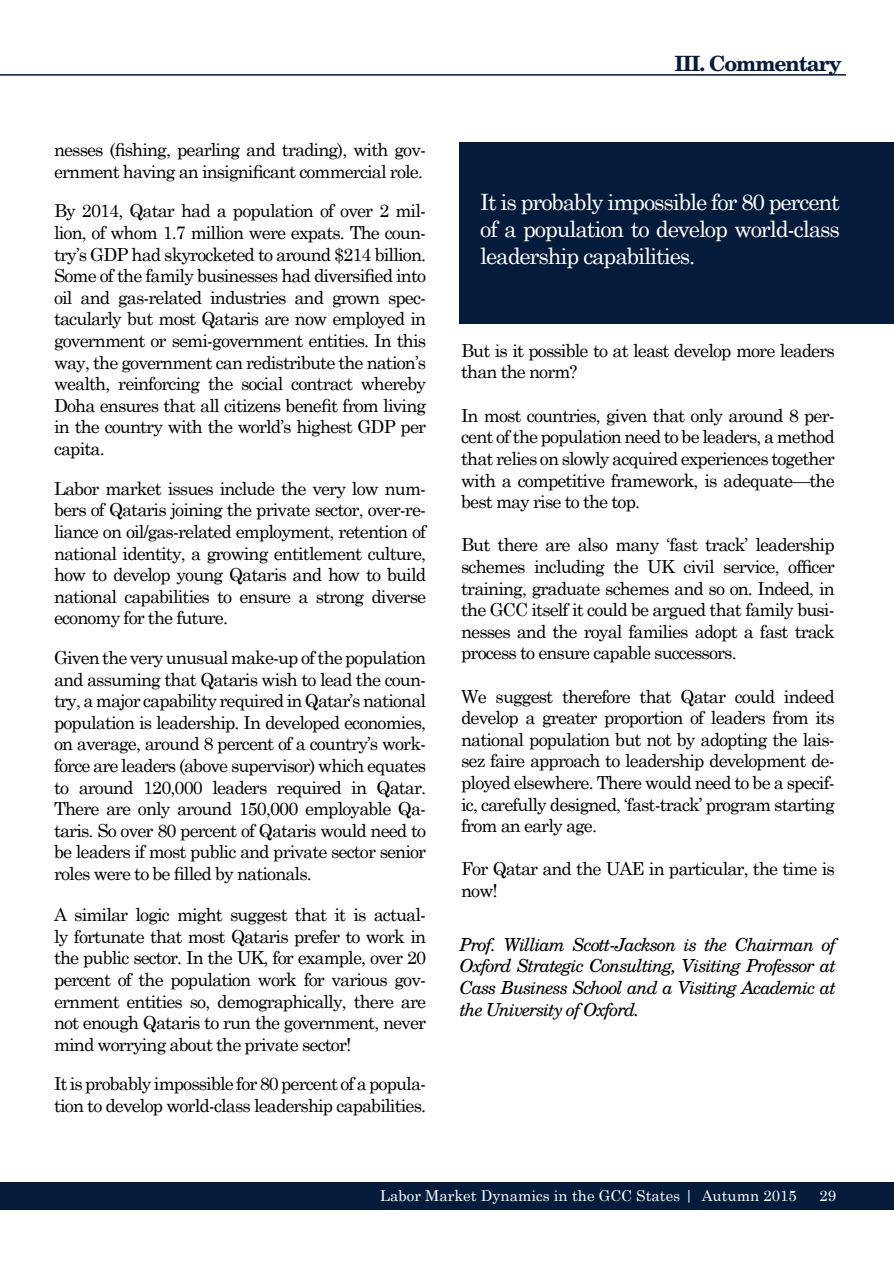
<style>
.page{position:relative;width:894px;height:1263px;background:#fff}
.page>*{position:absolute;margin:0;border:0;box-sizing:border-box;transform-origin:0 0}
.t1{font:22.5px/27px "Century Schoolbook";letter-spacing:-.05em;color:#fff;text-align:justify}
.t2{font:700 21px "Te X Gyre Schola";letter-spacing:-.05em;color:#051b3c}
.t3{font:18px/21.6px "Century Schoolbook";letter-spacing:-.05em;color:#000;text-align:justify}
.t4{font:italic 18px/21.6px "Te X Gyre Schola";letter-spacing:-.05em;color:#000;text-align:justify}
.t5{font:15px "Century Schoolbook";color:#fff}
</style>
<div class="page">
<div style="left:0;top:1182px;width:893px;height:27px;background:#051b3c"></div>
<hr style="left:0;top:74px;width:845px;height:2px;background:#051b3c">
<div style="left:460px;top:143px;width:433px;height:181px;background:#051b3c"></div>
<p class="t3" style="left:54px;top:138px;width:373px">nesses (fishing, pearling and trading), with gov&shy;ernment having an insignificant commercial role.</p>
<p class="t3" style="left:54px;top:200px;width:373px">By 2014, Qatar had a population of over 2 mil&shy;lion, of whom 1.7 million were expats. The coun&shy;try’s GDP had skyrocketed to around $214 billion.<br>Some of the family businesses had diversified into oil and gas-related industries and grown spec&shy;tacularly but most Qataris are now employed in government or semi-government entities. In this way, the government can redistribute the nation’s wealth, reinforcing the social contract whereby Doha ensures that all citizens benefit from living in the country with the world’s highest GDP per capita.</p>
<p class="t3" style="left:54px;top:477px;width:373px">Labor market issues include the very low num&shy;bers of Qataris joining the private sector, over-re&shy;liance on oil/gas-related employment, retention of national identity, a growing entitlement culture, how to develop young Qataris and how to build national capabilities to ensure a strong diverse economy for the future.</p>
<p class="t3" style="left:54px;top:646px;width:373px">Given the very unusual make-up of the population and assuming that Qataris wish to lead the coun&shy;try, a major capability required in Qatar’s national population is leadership. In developed economies, on average, around 8 percent of a country’s work&shy;force are leaders (above supervisor) which equates to around 120,000 leaders required in Qatar.<br>There are only around 150,000 employable Qa&shy;taris. So over 80 percent of Qataris would need to be leaders if most public and private sector senior roles were to be filled by nationals.</p>
<p class="t3" style="left:54px;top:903px;width:373px">A similar logic might suggest that it is actual&shy;ly fortunate that most Qataris prefer to work in the public sector. In the UK, for example, over 20 percent of the population work for various gov&shy;ernment entities so, demographically, there are not enough Qataris to run the government, never mind worrying about the private sector!</p>
<p class="t3" style="left:54px;top:1072px;width:373px">It is probably impossible for 80 percent of a popula&shy;tion to develop world-class leadership capabilities.</p>
<p class="t2" style="left:674px;top:46px;width:169px">III. Commentary</p>
<p class="t1" style="left:480px;top:187px;width:361px">It is probably impossible for 80 percent of a population to develop world-class leadership capabilities.</p>
<p class="t3" style="left:461px;top:339px;width:375px">But is it possible to at least develop more leaders than the norm?</p>
<p class="t3" style="left:461px;top:404px;width:375px">In most countries, given that only around 8 per&shy;cent of the population need to be leaders, a method that relies on slowly acquired experiences together with a competitive framework, is adequate—the best may rise to the top.</p>
<p class="t3" style="left:461px;top:533px;width:375px">But there are also many ‘fast track’ leadership schemes including the UK civil service, officer training, graduate schemes and so on. Indeed, in the GCC itself it could be argued that family busi&shy;nesses and the royal families adopt a fast track process to ensure capable successors.</p>
<p class="t3" style="left:461px;top:685px;width:375px">We suggest therefore that Qatar could indeed develop a greater proportion of leaders from its national population but not by adopting the lais&shy;sez faire approach to leadership development de&shy;ployed elsewhere. There would need to be a specif&shy;ic, carefully designed, ‘fast-track’ program starting from an early age.</p>
<p class="t3" style="left:461px;top:857px;width:375px">For Qatar and the UAE in particular, the time is now!</p>
<p class="t4" style="left:460px;top:932px;width:377px">Prof. William Scott-Jackson is the Chairman of Oxford Strategic Consulting, Visiting Professor at Cass Business School and a Visiting Academic at the University of Oxford.</p>
<p class="t5" style="left:380px;top:1186px;width:418px">Labor Market Dynamics in the GCC States | Autumn 2015</p>
<p class="t5" style="left:819px;top:1186px;width:18px">29</p>
</div>
